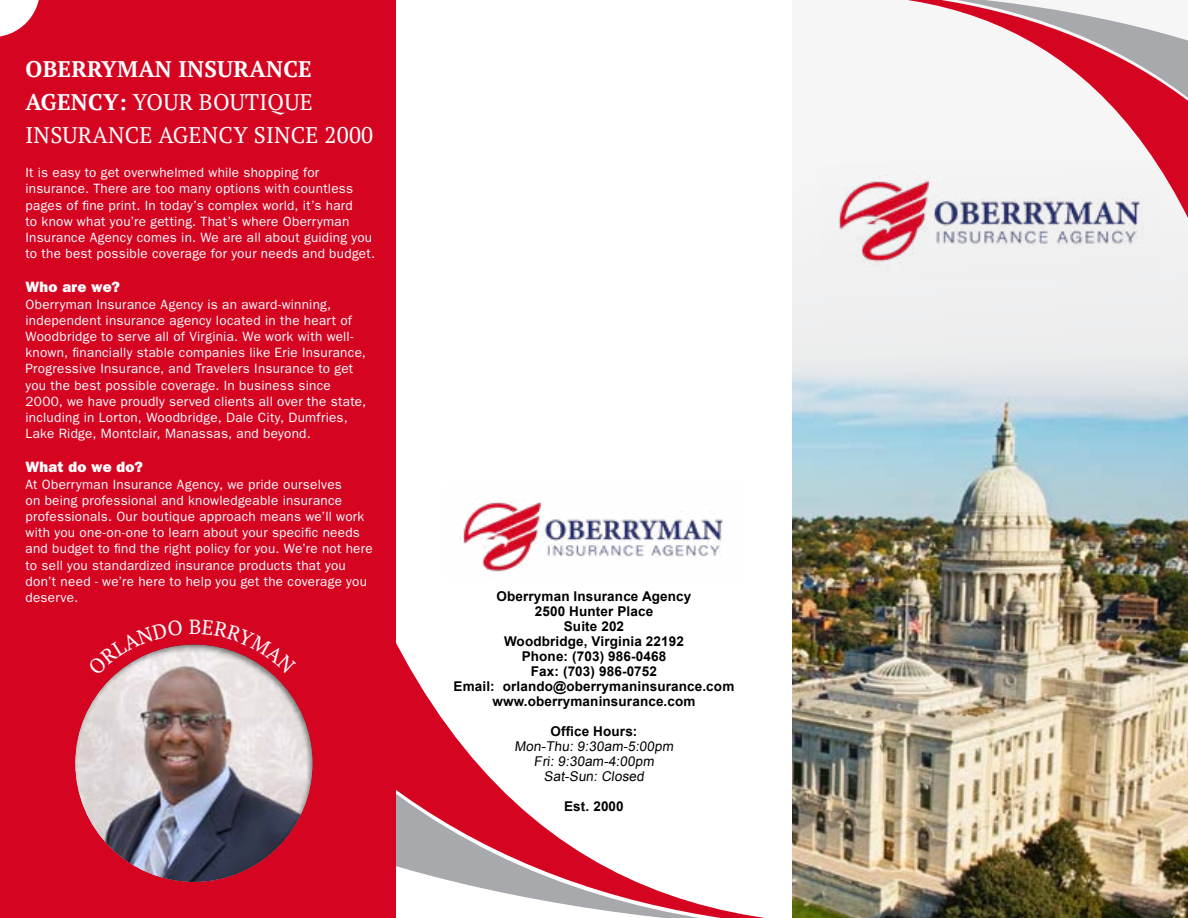
<style>
.page{position:relative;width:1188px;height:918px;background:#fff}
.page>*{position:absolute;margin:0;border:0;box-sizing:border-box;transform-origin:0 0}
.t1{font:22.5px/33px "PT Serif";letter-spacing:.01em;color:#fff}
.t2{font:20.55px "PT Serif";color:#fff}
.t3{font:15px "ITC Franklin Gothic Std Hvy";letter-spacing:.02em;color:#fff}
.t4{font:13.5px/16.2px "ITC Franklin Gothic Std";letter-spacing:.02em;color:#fff}
.t5{font:700 13.5px/15px "Arial";letter-spacing:.01em;color:#000;text-align:center}
.t6{font:13.5px/15px "Arial";color:#000;text-align:center}
.s1{font-weight:700}
</style>
<div class="page">
<div style="left:0;top:0;width:396px;height:918px;background:#d50522"></div>
<img style="left:792px;top:244px;width:396px;height:674px">
<div style="left:75px;top:645px;width:242px;height:237px;background:#000;opacity:.5"></div>
<svg style="left:792px;top:0;width:396px;height:244px;fill:#f6f6f7"></svg>
<svg style="left:396px;top:643px;width:369px;height:275px"></svg>
<img style="left:460px;top:501px;width:263px;height:71px">
<img style="left:820px;top:162px;width:341px;height:112px">
<svg style="left:0;top:0;width:39px;height:37px"></svg>
<svg style="left:88px;top:645px;width:95px;height:30px"></svg>
<svg style="left:202px;top:645px;width:94px;height:29px"></svg>
<h1 class="t1" style="left:26px;top:52px;width:349px"><span class="s1">OBERRYMAN INSURANCE<br>AGENCY:</span> YOUR BOUTIQUE<br>INSURANCE AGENCY SINCE 2000</h1>
<p class="t4" style="left:26px;top:165px;width:351px">It is easy to get overwhelmed while shopping for insurance. There are too many options with countless pages of fine print. In today’s complex world, it’s hard<br>to know what you’re getting. That’s where Oberryman Insurance Agency comes in. We are all about guiding you to the best possible coverage for your needs and budget.</p>
<p class="t3" style="left:26px;top:278px;width:96px">Who are we?</p>
<p class="t4" style="left:26px;top:296px;width:342px">Oberryman Insurance Agency is an award-winning, independent insurance agency located in the heart of Woodbridge to serve all of Virginia. We work with well&shy;known, financially stable companies like Erie Insurance, Progressive Insurance, and Travelers Insurance to get you the best possible coverage. In business since 2000, we have proudly served clients all over the state, including in Lorton, Woodbridge, Dale City, Dumfries, Lake Ridge, Montclair, Manassas, and beyond.</p>
<p class="t3" style="left:26px;top:458px;width:119px">What do we do?</p>
<p class="t4" style="left:26px;top:476px;width:349px">At Oberryman Insurance Agency, we pride ourselves<br>on being professional and knowledgeable insurance professionals. Our boutique approach means we’ll work with you one-on-one to learn about your specific needs and budget to find the right policy for you. We’re not here to sell you standardized insurance products that you don’t need - we’re here to help you get the coverage you deserve.</p>
<h2 class="t2" style="left:189px;top:613px;width:14px">B</h2>
<p class="t5" style="left:454px;top:590px;width:282px">Oberryman Insurance Agency<br>2500 Hunter Place<br>Suite 202<br>Woodbridge, Virginia 22192<br>Phone: (703) 986-0468<br>Fax: (703) 986-0752<br>Email: orlando@oberrymaninsurance.com www.oberrymaninsurance.com</p>
<p class="t5" style="left:550px;top:725px;width:88px">Office Hours:</p>
<p class="t6" style="left:515px;top:739px;width:163px">Mon-Thu: 9:30am-5:00pm<br>Fri: 9:30am-4:00pm<br>Sat-Sun: Closed</p>
<p class="t5" style="left:564px;top:800px;width:61px">Est. 2000</p>
</div>
